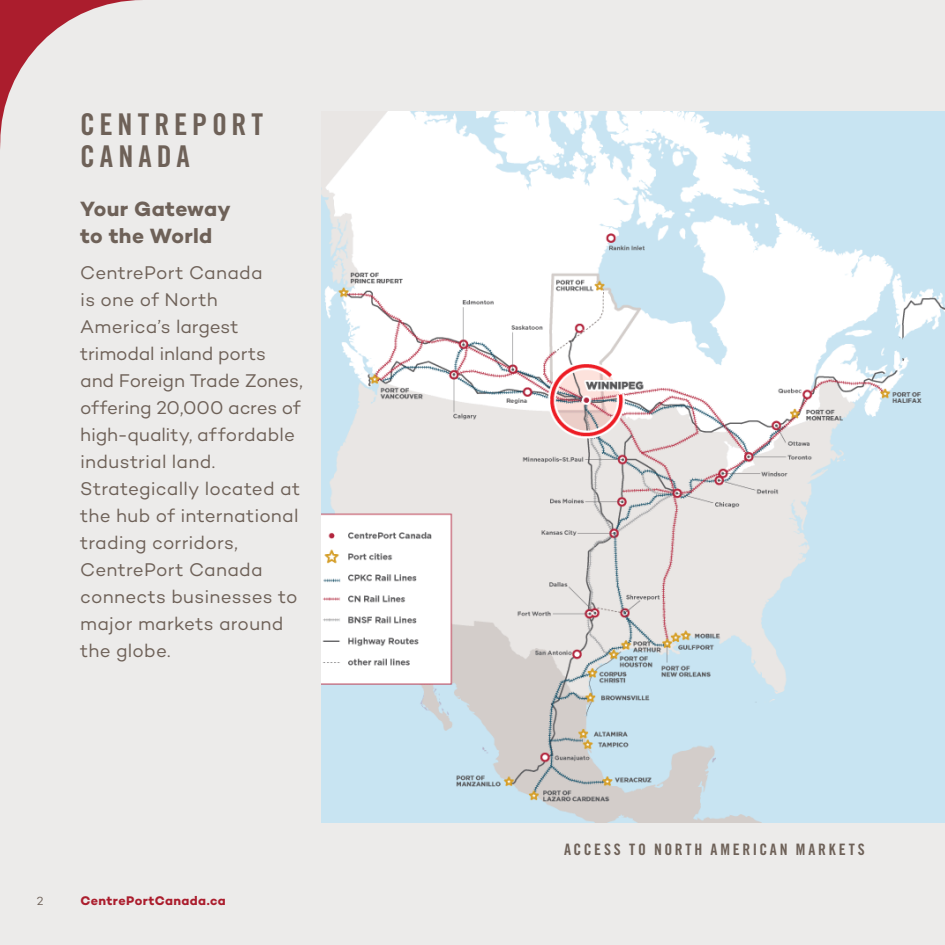
<style>
.page{position:relative;width:945px;height:945px;background:#ecebea}
.page>*{position:absolute;margin:0;border:0;box-sizing:border-box;transform-origin:0 0}
.CP_Heading{font:30px/31.5px "Trade Gothic LT Std Bd Cn 20";letter-spacing:.16em;color:#6e6158}
.CP_SUBHEAD{font:700 21px/27px "Campton";letter-spacing:.01em;color:#6e6158}
.CP_BODY{font:18.75px/27px "Campton";letter-spacing:.005em;color:#6e6158}
.CP_Heading-2{font:15.75px "Trade Gothic LT Std Bd Cn 20";letter-spacing:.175em;color:#6e6158}
.t1{font:700 12.75px "Campton";letter-spacing:.025em;color:#ab1d2d}
.t2{font:12px "Campton";color:#6e6158}
</style>
<div class="page">
<img style="left:321px;top:112px;width:624px;height:711px">
<svg style="left:0;top:0;width:142px;height:149px"></svg>
<p class="CP_Heading" style="left:80px;top:108px;width:184px">CENTREPORT<br>CANADA</p>
<p class="CP_SUBHEAD" style="left:80px;top:195px;width:152px">Your Gateway to the World</p>
<p class="CP_BODY" style="left:80px;top:259px;width:224px">CentrePort Canada<br>is one of North<br>America’s largest trimodal inland ports and Foreign Trade Zones, offering 20,000 acres of high-quality, affordable industrial land.<br>Strategically located at the hub of international trading corridors,<br>CentrePort Canada connects businesses to major markets around the globe.</p>
<p class="t2" style="left:37px;top:893px;width:8px">2</p>
<p class="t1" style="left:81px;top:892px;width:147px">CentrePortCanada.ca</p>
<p class="CP_Heading-2" style="left:564px;top:840px;width:302px">ACCESS TO NORTH AMERICAN MARKETS</p>
</div>
